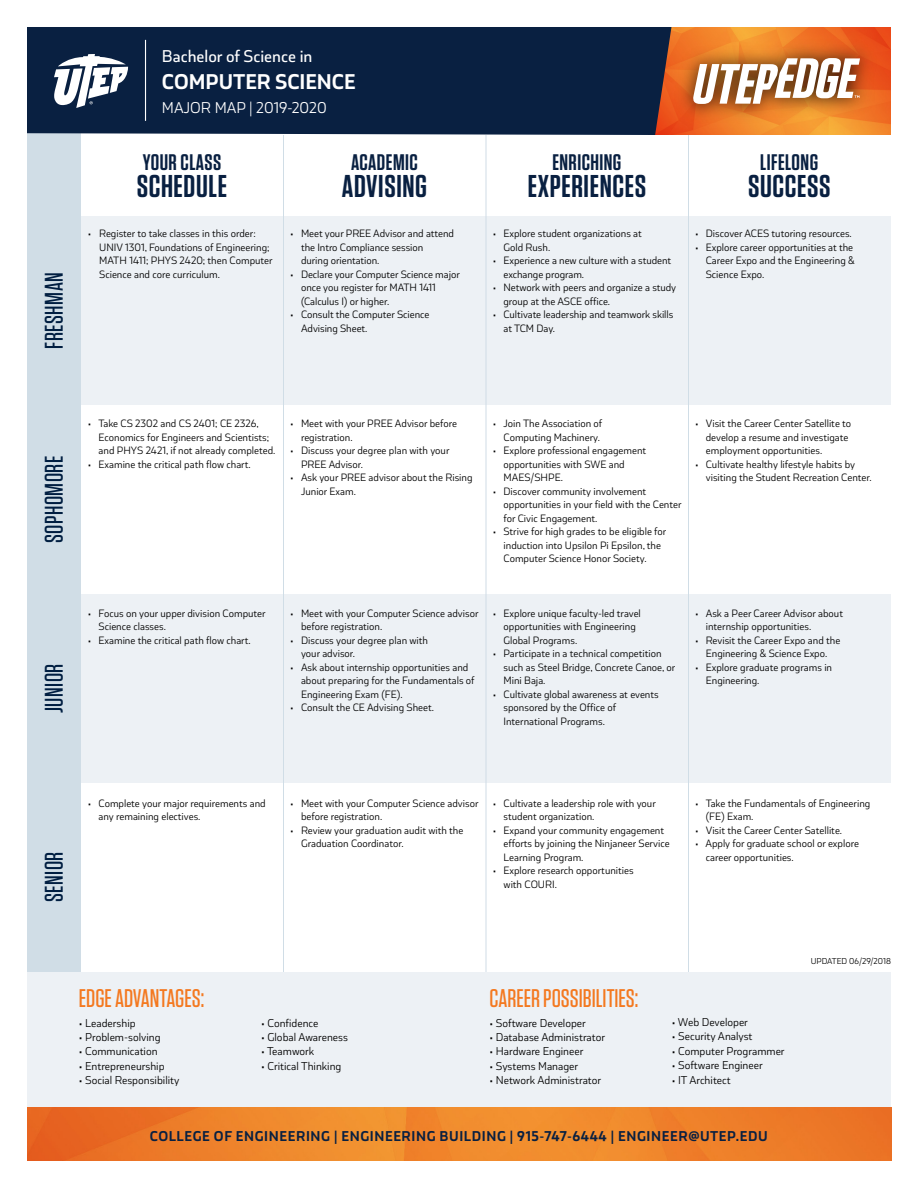
<style>
.page{position:relative;width:918px;height:1188px;background:#fff}
.page>*{position:absolute;margin:0;border:0;box-sizing:border-box;transform-origin:0 0}
.t1{font:600 31.5px "Tungsten";letter-spacing:.02em;color:#092041}
.t2{font:500 25.5px "Tungsten";color:#f47920}
.t3{font:500 25.5px "Tungsten";letter-spacing:.02em;color:#001e41}
.t4{font:600 22.5px "Tungsten";letter-spacing:.02em;color:#092041}
.t5{font:700 22.5px "Coversans";color:#fff}
.t6{font:500 18px "Coversans";color:#fff}
.t7{font:16.5px "Coversans";color:#fff}
.t8{font:700 15px "Coversans";letter-spacing:.04em;color:#092041}
.t9{font:12px "Coversans";color:#000}
.t10{font:11.25px/13.5px "Coversans";color:#000}
.t11{font:9px "Coversans";color:#000}
</style>
<div class="page">
<img style="left:671px;top:27px;width:220px;height:108px">
<div style="left:27px;top:594px;width:864px;height:189px;background:#edf1f5"></div>
<div style="left:27px;top:216px;width:864px;height:189px;background:#edf1f5"></div>
<div style="left:27px;top:115px;width:54px;height:905px;background:#d0dde6"></div>
<div style="left:27px;top:27px;width:644px;height:108px;background:#092041"></div>
<svg style="left:54px;top:54px;width:74px;height:54px"></svg>
<hr style="left:145px;top:40px;width:1px;height:81px;background:#fff">
<hr style="left:688px;top:135px;width:1px;height:864px;background:#d0dde6">
<hr style="left:486px;top:135px;width:1px;height:864px;background:#d0dde6">
<hr style="left:283px;top:135px;width:1px;height:864px;background:#d0dde6">
<div style="left:27px;top:972px;width:864px;height:135px;background:#edf1f5"></div>
<img style="left:28px;top:1107px;width:864px;height:54px">
<img style="left:670px;top:35px;width:213px;height:92px">
<svg style="left:693px;top:58px;width:167px;height:46px"></svg>
<h2 class="t3" style="left:41px;top:349px;width:78px;rotate:-90deg">FRESHMAN</h2>
<h3 class="t6" style="left:162px;top:46px;width:152px">Bachelor of Science in</h3>
<h3 class="t5" style="left:162px;top:69px;width:195px">COMPUTER SCIENCE</h3>
<h3 class="t7" style="left:162px;top:98px;width:166px">MAJOR MAP | 2019-2020</h3>
<h3 class="t4" style="left:143px;top:151px;width:80px">YOUR CLASS</h3>
<h1 class="t1" style="left:137px;top:170px;width:92px">SCHEDULE</h1>
<h3 class="t4" style="left:351px;top:151px;width:68px">ACADEMIC</h3>
<h1 class="t1" style="left:342px;top:170px;width:87px">ADVISING</h1>
<p class="t10" style="left:99px;top:227px;width:175px;text-indent:-11px">• Register to take classes in this order:<br>UNIV 1301, Foundations of Engineering; MATH 1411; PHYS 2420; then Computer Science and core curriculum.</p>
<p class="t10" style="left:301px;top:227px;width:154px;text-indent:-11px">• Meet your PREE Advisor and attend the Intro Compliance session<br>during orientation.</p>
<p class="t10" style="left:301px;top:267px;width:160px;text-indent:-11px">• Declare your Computer Science major once you register for MATH 1411 (Calculus I) or higher.</p>
<p class="t10" style="left:301px;top:308px;width:130px;text-indent:-11px">• Consult the Computer Science<br>Advising Sheet.</p>
<h3 class="t4" style="left:552px;top:151px;width:71px">ENRICHING</h3>
<h1 class="t1" style="left:528px;top:170px;width:120px">EXPERIENCES</h1>
<p class="t10" style="left:504px;top:227px;width:140px;text-indent:-11px">• Explore student organizations at<br>Gold Rush.</p>
<p class="t10" style="left:504px;top:254px;width:169px;text-indent:-11px">• Experience a new culture with a student exchange program.</p>
<p class="t10" style="left:504px;top:281px;width:174px;text-indent:-11px">• Network with peers and organize a study group at the ASCE office.</p>
<p class="t10" style="left:504px;top:308px;width:171px;text-indent:-11px">• Cultivate leadership and teamwork skills at TCM Day.</p>
<h3 class="t4" style="left:760px;top:151px;width:59px">LIFELONG</h3>
<h1 class="t1" style="left:748px;top:170px;width:84px">SUCCESS</h1>
<p class="t10" style="left:695px;top:227px;width:158px">• Discover ACES tutoring resources.</p>
<p class="t10" style="left:706px;top:240px;width:151px;text-indent:-11px">• Explore career opportunities at the<br>Career Expo and the Engineering &amp;<br>Science Expo.</p>
<h2 class="t3" style="left:41px;top:543px;width:89px;rotate:-90deg">SOPHOMORE</h2>
<h2 class="t3" style="left:41px;top:713px;width:51px;rotate:-90deg">JUNIOR</h2>
<p class="t10" style="left:99px;top:417px;width:178px;text-indent:-11px">• Take CS 2302 and CS 2401; CE 2326,<br>Economics for Engineers and Scientists; and PHYS 2421, if not already completed.</p>
<p class="t10" style="left:88px;top:457px;width:164px">• Examine the critical path flow chart.</p>
<p class="t10" style="left:301px;top:417px;width:158px;text-indent:-11px">• Meet with your PREE Advisor before registration.</p>
<p class="t10" style="left:301px;top:444px;width:150px;text-indent:-11px">• Discuss your degree plan with your<br>PREE Advisor.</p>
<p class="t10" style="left:301px;top:471px;width:173px;text-indent:-11px">• Ask your PREE advisor about the Rising<br>Junior Exam.</p>
<p class="t10" style="left:493px;top:417px;width:111px;text-align:right">• Join The Association of<br>Computing Machinery.</p>
<p class="t10" style="left:504px;top:444px;width:144px;text-indent:-11px">• Explore professional engagement opportunities with SWE and<br>MAES/SHPE.</p>
<p class="t10" style="left:504px;top:484px;width:180px;text-indent:-11px">• Discover community involvement opportunities in your field with the Center for Civic Engagement.</p>
<p class="t10" style="left:504px;top:525px;width:164px;text-indent:-11px">• Strive for high grades to be eligible for induction into Upsilon Pi Epsilon, the<br>Computer Science Honor Society.</p>
<p class="t10" style="left:706px;top:417px;width:147px;text-indent:-11px">• Visit the Career Center Satellite to develop a resume and investigate employment opportunities.</p>
<p class="t10" style="left:706px;top:457px;width:167px;text-indent:-11px">• Cultivate healthy lifestyle habits by visiting the Student Recreation Center.</p>
<p class="t10" style="left:99px;top:606px;width:169px;text-indent:-11px">• Focus on your upper division Computer<br>Science classes.</p>
<p class="t10" style="left:88px;top:633px;width:164px">• Examine the critical path flow chart.</p>
<p class="t10" style="left:301px;top:606px;width:179px;text-indent:-11px">• Meet with your Computer Science advisor before registration.</p>
<p class="t10" style="left:301px;top:633px;width:129px;text-indent:-11px">• Discuss your degree plan with your advisor.</p>
<p class="t10" style="left:301px;top:660px;width:175px;text-indent:-11px">• Ask about internship opportunities and about preparing for the Fundamentals of<br>Engineering Exam (FE).</p>
<p class="t10" style="left:290px;top:701px;width:145px">• Consult the CE Advising Sheet.</p>
<p class="t10" style="left:504px;top:607px;width:139px;text-indent:-11px">• Explore unique faculty-led travel opportunities with Engineering<br>Global Programs.</p>
<p class="t10" style="left:504px;top:647px;width:173px;text-indent:-11px">• Participate in a technical competition such as Steel Bridge, Concrete Canoe, or<br>Mini Baja.</p>
<p class="t10" style="left:504px;top:688px;width:157px;text-indent:-11px">• Cultivate global awareness at events sponsored by the Office of<br>International Programs.</p>
<p class="t10" style="left:706px;top:606px;width:139px;text-indent:-11px">• Ask a Peer Career Advisor about internship opportunities.</p>
<p class="t10" style="left:695px;top:633px;width:147px;text-align:center">• Revisit the Career Expo and the<br>Engineering &amp; Science Expo.</p>
<p class="t10" style="left:706px;top:660px;width:128px;text-indent:-11px">• Explore graduate programs in<br>Engineering.</p>
<h2 class="t3" style="left:41px;top:902px;width:52px;rotate:-90deg">SENIOR</h2>
<p class="t10" style="left:99px;top:796px;width:169px;text-indent:-11px">• Complete your major requirements and any remaining electives.</p>
<p class="t10" style="left:301px;top:796px;width:179px;text-indent:-11px">• Meet with your Computer Science advisor before registration.</p>
<p class="t10" style="left:301px;top:823px;width:164px;text-indent:-11px">• Review your graduation audit with the<br>Graduation Coordinator.</p>
<p class="t10" style="left:504px;top:796px;width:154px;text-indent:-11px">• Cultivate a leadership role with your student organization.</p>
<p class="t10" style="left:504px;top:823px;width:168px;text-indent:-11px">• Expand your community engagement efforts by joining the Ninjaneer Service<br>Learning Program.</p>
<p class="t10" style="left:504px;top:864px;width:132px;text-indent:-11px">• Explore research opportunities with COURI.</p>
<p class="t10" style="left:706px;top:796px;width:166px;text-indent:-11px">• Take the Fundamentals of Engineering (FE) Exam.</p>
<p class="t10" style="left:695px;top:823px;width:149px">• Visit the Career Center Satellite.</p>
<p class="t10" style="left:706px;top:837px;width:155px;text-indent:-11px">• Apply for graduate school or explore career opportunities.</p>
<h2 class="t2" style="left:79px;top:985px;width:127px">EDGE ADVANTAGES:</h2>
<p class="t9" style="left:79px;top:1016px;width:58px">• Leadership</p>
<p class="t9" style="left:79px;top:1030px;width:83px">• Problem-solving</p>
<p class="t9" style="left:79px;top:1045px;width:80px">• Communication</p>
<p class="t9" style="left:79px;top:1059px;width:87px">• Entrepreneurship</p>
<p class="t9" style="left:79px;top:1074px;width:102px">• Social Responsibility</p>
<p class="t9" style="left:261px;top:1016px;width:59px">• Confidence</p>
<p class="t9" style="left:261px;top:1030px;width:88px">• Global Awareness</p>
<p class="t9" style="left:261px;top:1045px;width:55px">• Teamwork</p>
<p class="t9" style="left:261px;top:1059px;width:82px">• Critical Thinking</p>
<h2 class="t2" style="left:490px;top:985px;width:150px">CAREER POSSIBILITIES:</h2>
<p class="t9" style="left:490px;top:1016px;width:98px">• Software Developer</p>
<p class="t9" style="left:490px;top:1030px;width:117px">• Database Administrator</p>
<p class="t9" style="left:490px;top:1045px;width:95px">• Hardware Engineer</p>
<p class="t9" style="left:490px;top:1059px;width:90px">• Systems Manager</p>
<p class="t9" style="left:490px;top:1074px;width:113px">• Network Administrator</p>
<p class="t9" style="left:672px;top:1015px;width:78px">• Web Developer</p>
<p class="t9" style="left:672px;top:1030px;width:82px">• Security Analyst</p>
<p class="t9" style="left:672px;top:1044px;width:114px">• Computer Programmer</p>
<p class="t9" style="left:672px;top:1059px;width:92px">• Software Engineer</p>
<p class="t9" style="left:672px;top:1073px;width:60px">• IT Architect</p>
<h3 class="t8" style="left:150px;top:1127px;width:619px">COLLEGE OF ENGINEERING | ENGINEERING BUILDING | 915-747-6444 | ENGINEER@UTEP.EDU</h3>
<p class="t11" style="left:811px;top:956px;width:82px">UPDATED 06/29/2018</p>
</div>
